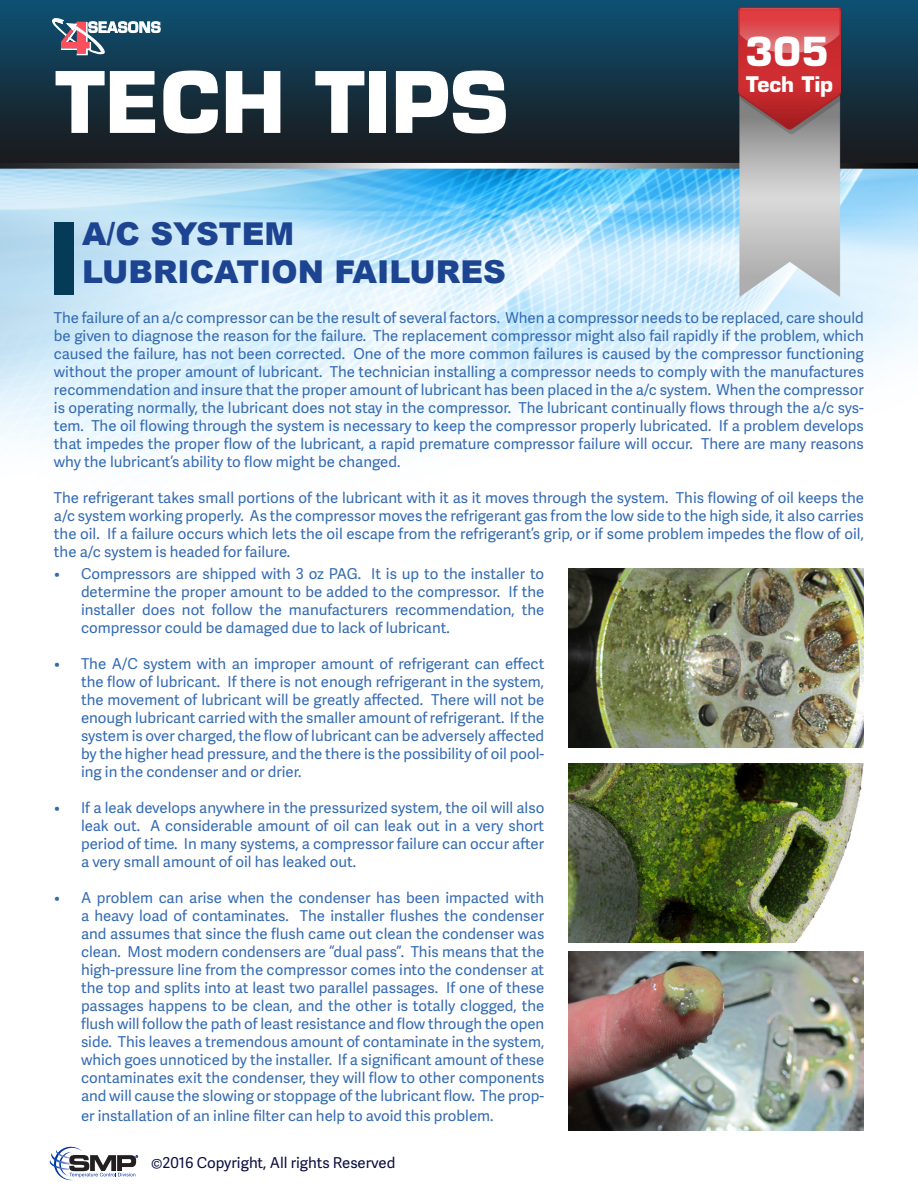
<style>
.page{position:relative;width:918px;height:1188px;background:#fff}
.page>*{position:absolute;margin:0;border:0;box-sizing:border-box;transform-origin:0 0}
.t1{font:700 82.5px "Eurostile LT Std";color:#fff}
.t2{font:700 39px "Eurostile LT Std";color:#fff}
.t3{font:900 31.5px "Arial";color:#1d4490}
.t4{font:700 21px "Eurostile LT Std";color:#fff}
.t5{font:15px/18px "Adelle Sans";color:#336ab3;text-align:justify}
.t6{font:15px "Adelle Sans";color:#090e3f}
</style>
<div class="page">
<img style="left:0;top:0;width:918px;height:1157px">
<svg style="left:51px;top:18px;width:110px;height:37px"></svg>
<div style="left:54px;top:222px;width:19px;height:73px;background:#053b57"></div>
<img style="left:568px;top:568px;width:296px;height:180px">
<img style="left:568px;top:764px;width:296px;height:179px">
<img style="left:568px;top:951px;width:296px;height:179px">
<svg style="left:49px;top:1146px;width:89px;height:35px"></svg>
<p class="t1" style="left:56px;top:52px;width:455px">TECH TIPS</p>
<p class="t3" style="left:82px;top:211px;width:214px">A/C SYSTEM</p>
<p class="t3" style="left:82px;top:249px;width:425px">LUBRICATION FAILURES</p>
<p class="t2" style="left:745px;top:27px;width:86px">305</p>
<p class="t4" style="left:746px;top:72px;width:89px">Tech Tip</p>
<p class="t5" style="left:54px;top:308px;width:812px">The failure of an a/c compressor can be the result of several factors. When a compressor needs to be replaced, care should be given to diagnose the reason for the failure. The replacement compressor might also fail rapidly if the problem, which caused the failure, has not been corrected. One of the more common failures is caused by the compressor functioning without the proper amount of lubricant. The technician installing a compressor needs to comply with the manufactures recommendation and insure that the proper amount of lubricant has been placed in the a/c system. When the compressor is operating normally, the lubricant does not stay in the compressor. The lubricant continually flows through the a/c sys&shy;tem. The oil flowing through the system is necessary to keep the compressor properly lubricated. If a problem develops that impedes the proper flow of the lubricant, a rapid premature compressor failure will occur. There are many reasons why the lubricant’s ability to flow might be changed.</p>
<p class="t5" style="left:54px;top:488px;width:812px">The refrigerant takes small portions of the lubricant with it as it moves through the system. This flowing of oil keeps the a/c system working properly. As the compressor moves the refrigerant gas from the low side to the high side, it also carries the oil. If a failure occurs which lets the oil escape from the refrigerant’s grip, or if some problem impedes the flow of oil, the a/c system is headed for failure.</p>
<p class="t5" style="left:81px;top:564px;width:465px;text-indent:-27px">• Compressors are shipped with 3 oz PAG. It is up to the installer to determine the proper amount to be added to the compressor. If the installer does not follow the manufacturers recommendation, the compressor could be damaged due to lack of lubricant.</p>
<p class="t5" style="left:81px;top:654px;width:465px;text-indent:-27px">• The A/C system with an improper amount of refrigerant can effect the flow of lubricant. If there is not enough refrigerant in the system, the movement of lubricant will be greatly affected. There will not be enough lubricant carried with the smaller amount of refrigerant. If the system is over charged, the flow of lubricant can be adversely affected by the higher head pressure, and the there is the possibility of oil pool&shy;ing in the condenser and or drier.</p>
<p class="t5" style="left:81px;top:798px;width:465px;text-indent:-27px">• If a leak develops anywhere in the pressurized system, the oil will also leak out. A considerable amount of oil can leak out in a very short period of time. In many systems, a compressor failure can occur after a very small amount of oil has leaked out.</p>
<p class="t5" style="left:81px;top:888px;width:465px;text-indent:-27px">• A problem can arise when the condenser has been impacted with a heavy load of contaminates. The installer flushes the condenser and assumes that since the flush came out clean the condenser was clean. Most modern condensers are “dual pass”. This means that the high-pressure line from the compressor comes into the condenser at the top and splits into at least two parallel passages. If one of these passages happens to be clean, and the other is totally clogged, the flush will follow the path of least resistance and flow through the open side. This leaves a tremendous amount of contaminate in the system, which goes unnoticed by the installer. If a significant amount of these contaminates exit the condenser, they will flow to other components and will cause the slowing or stoppage of the lubricant flow. The prop-</p>
<p class="t5" style="left:81px;top:1106px;width:414px">er installation of an inline filter can help to avoid this problem.</p>
<p class="t6" style="left:151px;top:1152px;width:246px">©2016 Copyright, All rights Reserved</p>
</div>
